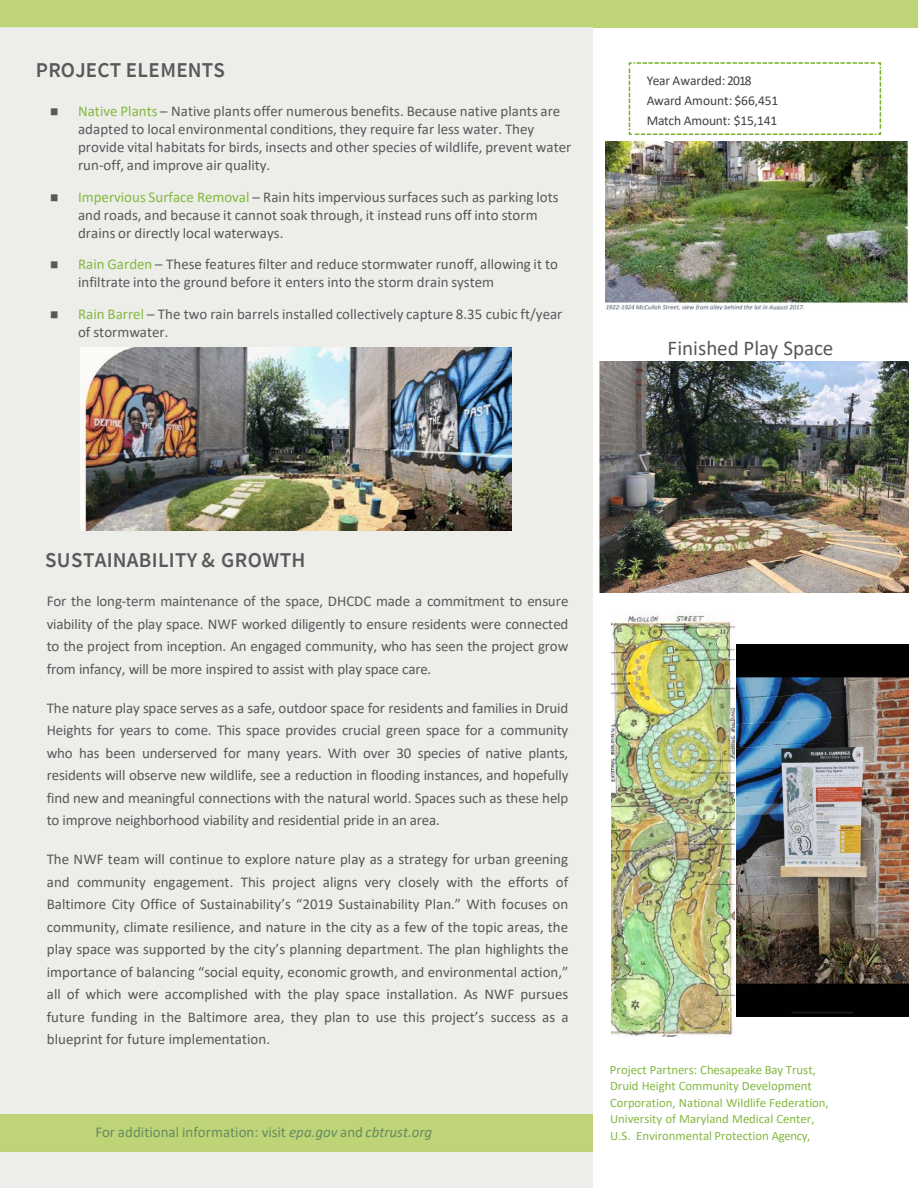
<style>
.page{position:relative;width:918px;height:1188px;background:#fff}
.page>*{position:absolute;margin:0;border:0;box-sizing:border-box;transform-origin:0 0}
.t1{font:600 21px "Source Sans Pro";letter-spacing:.015em;color:#58595b}
.t2{font:21px "Calibri";color:#575757}
.t3{font:15px/22.5px "Calibri";color:#58595b}
.t4{font:15px/22.5px "Calibri";color:#575757;text-align:justify}
.t5{font:15px "Calibri";color:#638c5f}
.t6{font:13.5px "Calibri";letter-spacing:-.015em;color:#414042}
.t7{font:12.75px/16.5px "Calibri";letter-spacing:-.005em;color:#83b941}
.s1{font-family:"Playfair Display";font-size:16.5px}
.s2{color:#83b941}
.s3{font-style:italic}
</style>
<div class="page">
<div style="left:0;top:0;width:918px;height:28px;background:#bfd477"></div>
<div style="left:0;top:28px;width:592px;height:1086px;background:#ebebe7"></div>
<div style="left:0;top:1152px;width:592px;height:36px;background:#ebebe7"></div>
<div style="left:0;top:1114px;width:592px;height:37px;background:#bfd477"></div>
<svg style="left:628px;top:62px;width:254px;height:73px"></svg>
<img style="left:605px;top:142px;width:303px;height:168px">
<img style="left:611px;top:611px;width:124px;height:425px">
<img style="left:599px;top:361px;width:309px;height:231px">
<img style="left:80px;top:348px;width:432px;height:183px">
<img style="left:736px;top:644px;width:172px;height:373px">
<p class="t1" style="left:36px;top:56px;width:191px">PROJECT ELEMENTS</p>
<p class="t3" style="left:78px;top:102px;width:495px;line-height:18px;text-indent:-29px"><span class="s1">■</span> <span class="s2">Native Plants</span> – Native plants offer numerous benefits. Because native plants are adapted to local environmental conditions, they require far less water. They provide vital habitats for birds, insects and other species of wildlife, prevent water run-off, and improve air quality.</p>
<p class="t3" style="left:78px;top:188px;width:482px;line-height:18px;text-indent:-29px"><span class="s1">■</span> <span class="s2">Impervious Surface Removal</span> – Rain hits impervious surfaces such as parking lots and roads, and because it cannot soak through, it instead runs off into storm drains or directly local waterways.</p>
<p class="t3" style="left:78px;top:255px;width:482px;line-height:18px;text-indent:-29px"><span class="s1">■</span> <span class="s2">Rain Garden</span> – These features filter and reduce stormwater runoff, allowing it to infiltrate into the ground before it enters into the storm drain system</p>
<p class="t3" style="left:78px;top:305px;width:486px;line-height:18px;text-indent:-29px"><span class="s1">■</span> <span class="s2">Rain Barrel</span> – The two rain barrels installed collectively capture 8.35 cubic ft/year of stormwater.</p>
<p class="t6" style="left:647px;top:71px;width:107px">Year Awarded:2018</p>
<p class="t6" style="left:647px;top:91px;width:133px">Award Amount: $66,451</p>
<p class="t6" style="left:647px;top:111px;width:132px">Match Amount: $15,141</p>
<p class="t2" style="left:668px;top:333px;width:167px">Finished Play Space</p>
<p class="t1" style="left:45px;top:547px;width:262px">SUSTAINABILITY &amp; GROWTH</p>
<p class="t3" style="left:47px;top:589px;width:523px;text-align:justify">For the long-term maintenance of the space, DHCDC made a commitment to ensure viability of the play space. NWF worked diligently to ensure residents were connected to the project from inception. An engaged community, who has seen the project grow from infancy, will be more inspired to assist with play space care.</p>
<p class="t3" style="left:47px;top:696px;width:523px;text-align:justify">The nature play space serves as a safe, outdoor space for residents and families in Druid Heights for years to come. This space provides crucial green space for a community who has been underserved for many years. With over 30 species of native plants, residents will observe new wildlife, see a reduction in flooding instances, and hopefully find new and meaningful connections with the natural world. Spaces such as these help to improve neighborhood viability and residential pride in an area.</p>
<p class="t4" style="left:47px;top:848px;width:523px">The NWF team will continue to explore nature play as a strategy for urban greening and community engagement. This project aligns very closely with the efforts of Baltimore City Office of Sustainability’s “2019 Sustainability Plan.” With focuses on community, climate resilience, and nature in the city as a few of the topic areas, the play space was supported by the city’s planning department. The plan highlights the importance of balancing “social equity, economic growth, and environmental action,” all of which were accomplished with the play space installation. As NWF pursues future funding in the Baltimore area, they plan to use this project’s success as a blueprint for future implementation.</p>
<p class="t5" style="left:95px;top:1122px;width:338px">For additional information: visit <span class="s3">epa.gov</span> and <span class="s3">cbtrust.org</span></p>
<p class="t7" style="left:610px;top:1061px;width:220px">Project Partners: Chesapeake Bay Trust, Druid Height Community Development Corporation, National Wildlife Federation, University of Maryland Medical Center, U.S. Environmental Protection Agency,</p>
</div>
